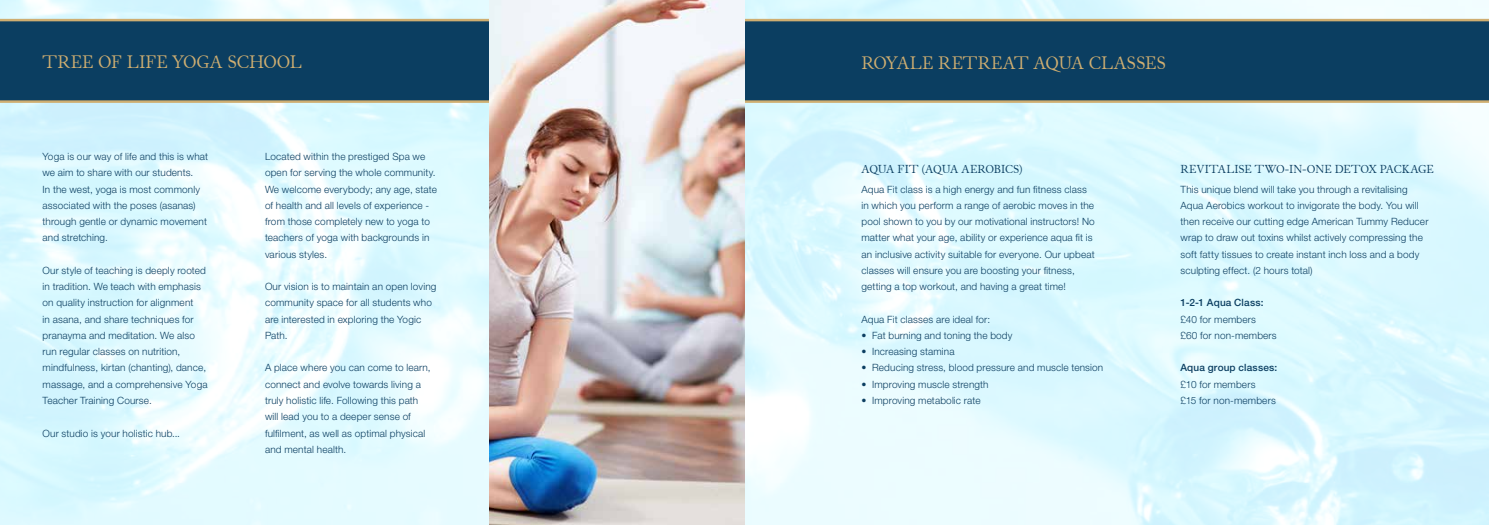
<style>
.page{position:relative;width:1489px;height:525px;background:#fff}
.page>*{position:absolute;margin:0;border:0;box-sizing:border-box;transform-origin:0 0}
.t1{font:17.5px "Junius Small Caps";color:#cfae71}
.t2{font:11.25px "Junius Small Caps";color:#0b3e61}
.t3{font:300 10px/16.2px "Helvetica Neue LT Pro";letter-spacing:.015em;color:#0b3e61}
.t4{font:500 10px "Helvetica Neue LT Pro";letter-spacing:.015em;color:#0b3e61}
</style>
<div class="page">
<img style="left:0;top:0;width:1488px;height:524px">
<svg style="left:0;top:19px;width:1488px;height:84px;background:#164462"></svg>
<img style="left:489px;top:0;width:255px;height:524px">
<h1 class="t1" style="left:43px;top:51px;width:261px">TREE OF LIFE YOGA SCHOOL</h1>
<p class="t3" style="left:43px;top:148px;width:167px">Yoga is our way of life and this is what we aim to share with our students.<br>In the west, yoga is most commonly associated with the poses (asanas) through gentle or dynamic movement and stretching.</p>
<p class="t3" style="left:43px;top:262px;width:167px">Our style of teaching is deeply rooted in tradition. We teach with emphasis on quality instruction for alignment<br>in asana, and share techniques for pranayma and meditation. We also run regular classes on nutrition, mindfulness, kirtan (chanting), dance, massage, and a comprehensive Yoga Teacher Training Course.</p>
<p class="t3" style="left:43px;top:424px;width:139px">Our studio is your holistic hub...</p>
<p class="t3" style="left:265px;top:148px;width:173px">Located within the prestiged Spa we open for serving the whole community.<br>We welcome everybody; any age, state of health and all levels of experience - from those completely new to yoga to teachers of yoga with backgrounds in various styles.</p>
<p class="t3" style="left:265px;top:278px;width:173px">Our vision is to maintain an open loving community space for all students who are interested in exploring the Yogic<br>Path.</p>
<p class="t3" style="left:265px;top:359px;width:167px">A place where you can come to learn, connect and evolve towards living a truly holistic life. Following this path will lead you to a deeper sense of fulfilment, as well as optimal physical and mental health.</p>
<h1 class="t1" style="left:861px;top:52px;width:306px">ROYALE RETREAT AQUA CLASSES</h1>
<p class="t2" style="left:861px;top:162px;width:163px">AQUA FIT (AQUA AEROBICS)</p>
<p class="t3" style="left:861px;top:180px;width:235px">Aqua Fit class is a high energy and fun fitness class in which you perform a range of aerobic moves in the pool shown to you by our motivational instructors! No matter what your age, ability or experience aqua fit is an inclusive activity suitable for everyone. Our upbeat classes will ensure you are boosting your fitness, getting a top workout, and having a great time!</p>
<p class="t3" style="left:861px;top:310px;width:130px">Aqua Fit classes are ideal for:</p>
<p class="t3" style="left:861px;top:327px;width:152px">• Fat burning and toning the body</p>
<p class="t3" style="left:861px;top:343px;width:95px">• Increasing stamina</p>
<p class="t3" style="left:861px;top:359px;width:243px">• Reducing stress, blood pressure and muscle tension</p>
<p class="t3" style="left:861px;top:375px;width:129px">• Improving muscle strength</p>
<p class="t3" style="left:861px;top:392px;width:120px">• Improving metabolic rate</p>
<p class="t2" style="left:1180px;top:162px;width:255px">REVITALISE TWO-IN-ONE DETOX PACKAGE</p>
<p class="t3" style="left:1180px;top:180px;width:249px">This unique blend will take you through a revitalising Aqua Aerobics workout to invigorate the body. You will then receive our cutting edge American Tummy Reducer wrap to draw out toxins whilst actively compressing the soft fatty tissues to create instant inch loss and a body sculpting effect. (2 hours total)</p>
<p class="t4" style="left:1180px;top:296px;width:84px">1-2-1 Aqua Class:</p>
<p class="t3" style="left:1180px;top:310px;width:98px">£40 for members<br>£60 for non-members</p>
<p class="t4" style="left:1180px;top:361px;width:98px">Aqua group classes:</p>
<p class="t3" style="left:1180px;top:375px;width:97px">£10 for members<br>£15 for non-members</p>
</div>
